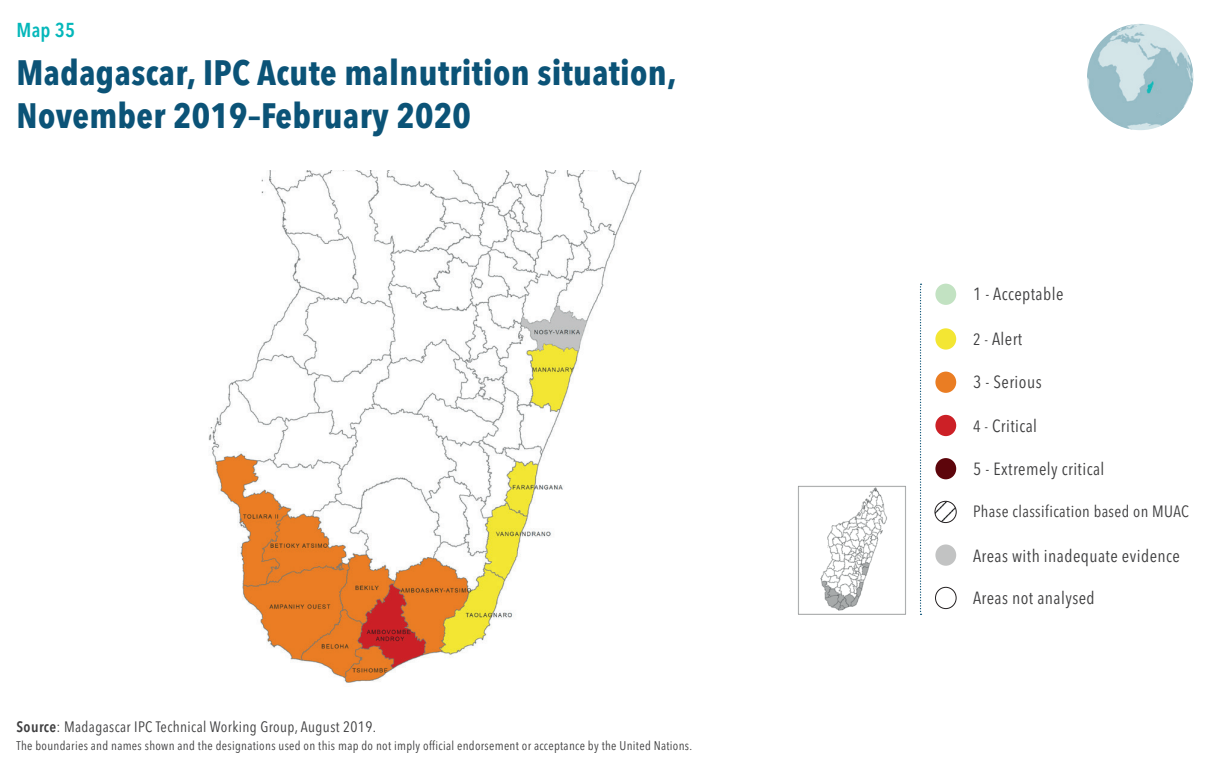
<style>
.page{position:relative;width:1214px;height:766px;background:#fff}
.page>*{position:absolute;margin:0;border:0;box-sizing:border-box;transform-origin:0 0}
.t1{font:700 condensed 35px/42.5px "Avenir Next LT Pro";letter-spacing:.01em;color:#0b5377}
.t2{font:600 condensed 20px "Avenir Next LT Pro";color:#04b7ba}
.t3{font:condensed 17.5px "Avenir Next LT Pro";letter-spacing:.025em;color:#3e3e3f}
.t4{font:condensed 16.25px "Avenir Next LT Pro";letter-spacing:.025em;color:#3e3e3f}
.t5{font:condensed 15px "Avenir Next LT Pro";letter-spacing:.025em;color:#3e3e3f}
.t6{font:condensed 12.5px "Avenir Next LT Pro";letter-spacing:.025em;color:#3e3e3f}
.s1{font-weight:600}
.s2{font-size:16.25px}
</style>
<div class="page">
<img style="left:1087px;top:24px;width:106px;height:106px;border-radius:53px">
<img style="left:208px;top:171px;width:434px;height:512px">
<img style="left:798px;top:485px;width:108px;height:130px">
<svg style="left:920px;top:284px;width:1px;height:331px"></svg>
<div style="left:935px;top:284px;width:21px;height:21px;background:#c2e2c2;border-radius:50%"></div>
<div style="left:935px;top:372px;width:21px;height:21px;background:#ea7d23;border-radius:50%"></div>
<div style="left:935px;top:458px;width:21px;height:21px;background:#5d050b;border-radius:50%"></div>
<div style="left:935px;top:328px;width:21px;height:22px;background:#f3e633;border-radius:50%"></div>
<div style="left:935px;top:415px;width:21px;height:21px;background:#cc2026;border-radius:50%"></div>
<div style="left:935px;top:544px;width:21px;height:22px;background:#c2c3c3;border-radius:50%"></div>
<div style="left:935px;top:587px;width:21px;height:22px;border:1px solid #231f20;border-radius:50%"></div>
<img style="left:935px;top:501px;width:21px;height:22px;border-radius:11px">
<div style="left:934px;top:501px;width:22px;height:22px;border:1px solid #231f20;border-radius:50%"></div>
<h2 class="t2" style="left:17px;top:17px;width:60px">Map 35</h2>
<h1 class="t1" style="left:17px;top:51px;width:661px">Madagascar, IPC Acute malnutrition situation,<br>November 2019–February 2020</h1>
<p class="t5" style="left:17px;top:717px;width:361px"><span class="s1">Source</span>: Madagascar IPC Technical Working Group, August 2019.</p>
<p class="t6" style="left:17px;top:738px;width:677px">The boundaries and names shown and the designations used on this map do not imply official endorsement or acceptance by the United Nations.</p>
<h3 class="t3" style="left:973px;top:284px;width:92px">1 - Acceptable</h3>
<h3 class="t3" style="left:973px;top:328px;width:51px"><span class="s2">2 -</span> Alert</h3>
<h3 class="t3" style="left:973px;top:372px;width:70px">3 - Serious</h3>
<h3 class="t3" style="left:973px;top:415px;width:66px"><span class="s2">4 -</span> Critical</h3>
<h3 class="t3" style="left:973px;top:458px;width:133px">5 - Extremely critical</h3>
<h3 class="t4" style="left:973px;top:501px;width:217px">Phase classification based on MUAC</h3>
<h3 class="t3" style="left:973px;top:546px;width:208px">Areas with inadequate evidence</h3>
<h3 class="t3" style="left:973px;top:587px;width:123px">Areas not analysed</h3>
</div>
